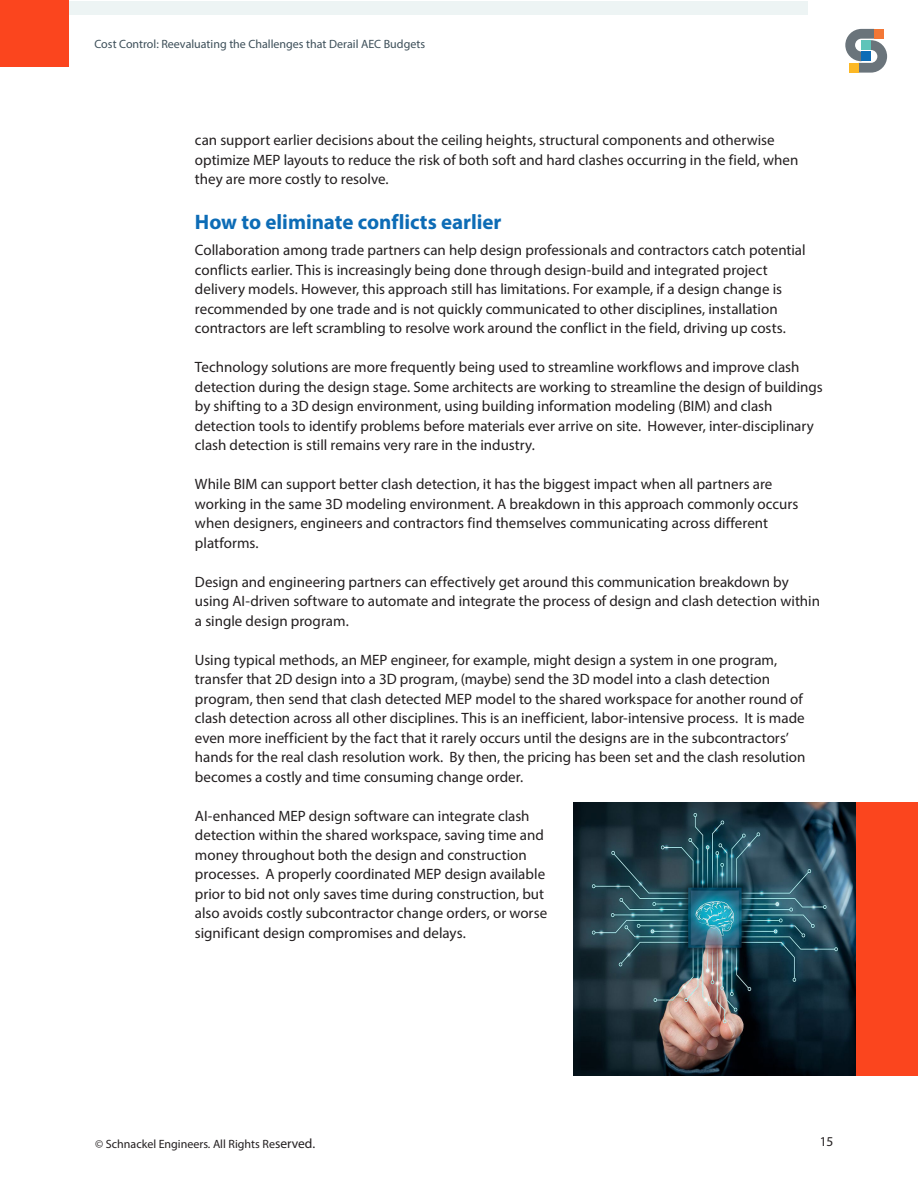
<style>
.page{position:relative;width:918px;height:1188px;background:#fff}
.page>*{position:absolute;margin:0;border:0;box-sizing:border-box;transform-origin:0 0}
.t1{font:700 21px "Myriad Pro";letter-spacing:-.005em;color:#0d6cb6}
.t2{font:15px/19.5px "Myriad Pro";color:#231f20}
.t3{font:13.5px "Myriad Pro";color:#231f20}
.t4{font:12px "Myriad Pro";color:#3d4f59}
.t5{font:12px "Myriad Pro";color:#231f20}
.s1{font-size:13.5px}
</style>
<div class="page">
<div style="left:68px;top:2px;width:740px;height:13px;background:#edf4f4"></div>
<svg style="left:845px;top:29px;width:42px;height:44px"></svg>
<div style="left:849px;top:63px;width:9px;height:10px;background:#fcb825"></div>
<div style="left:861px;top:52px;width:10px;height:9px;background:#0d6cb6"></div>
<div style="left:861px;top:40px;width:10px;height:10px;background:#5fc4b9"></div>
<div style="left:874px;top:29px;width:10px;height:10px;background:#f37736"></div>
<div style="left:0;top:0;width:68px;height:67px;background:#fb451e"></div>
<img style="left:574px;top:802px;width:283px;height:274px">
<div style="left:857px;top:802px;width:61px;height:274px;background:#fb451e"></div>
<p class="t4" style="left:94px;top:37px;width:332px">Cost Control: Reevaluating the Challenges that Derail AEC Budgets</p>
<p class="t2" style="left:195px;top:130px;width:605px">can support earlier decisions about the ceiling heights, structural components and otherwise optimize MEP layouts to reduce the risk of both soft and hard clashes occurring in the field, when they are more costly to resolve.</p>
<p class="t1" style="left:195px;top:208px;width:308px">How to eliminate conflicts earlier</p>
<p class="t2" style="left:195px;top:240px;width:612px">Collaboration among trade partners can help design professionals and contractors catch potential conflicts earlier. This is increasingly being done through design-build and integrated project delivery models. However, this approach still has limitations. For example, if a design change is recommended by one trade and is not quickly communicated to other disciplines, installation contractors are left scrambling to resolve work around the conflict in the field, driving up costs.</p>
<p class="t2" style="left:195px;top:357px;width:629px">Technology solutions are more frequently being used to streamline workflows and improve clash detection during the design stage. Some architects are working to streamline the design of buildings by shifting to a 3D design environment, using building information modeling (BIM) and clash detection tools to identify problems before materials ever arrive on site. However, inter-disciplinary clash detection is still remains very rare in the industry.</p>
<p class="t2" style="left:195px;top:474px;width:605px">While BIM can support better clash detection, it has the biggest impact when all partners are working in the same 3D modeling environment. A breakdown in this approach commonly occurs when designers, engineers and contractors find themselves communicating across different platforms.</p>
<p class="t2" style="left:195px;top:572px;width:627px">Design and engineering partners can effectively get around this communication breakdown by using AI-driven software to automate and integrate the process of design and clash detection within a single design program.</p>
<p class="t2" style="left:195px;top:650px;width:612px">Using typical methods, an MEP engineer, for example, might design a system in one program, transfer that 2D design into a 3D program, (maybe) send the 3D model into a clash detection program, then send that clash detected MEP model to the shared workspace for another round of clash detection across all other disciplines. This is an inefficient, labor-intensive process. It is made even more inefficient by the fact that it rarely occurs until the designs are in the subcontractors’ hands for the real clash resolution work. By then, the pricing has been set and the clash resolution becomes a costly and time consuming change order.</p>
<p class="t2" style="left:195px;top:806px;width:354px">AI-enhanced MEP design software can integrate clash detection within the shared workspace, saving time and money throughout both the design and construction processes. A properly coordinated MEP design available prior to bid not only saves time during construction, but also avoids costly subcontractor change orders, or worse significant design compromises and delays.</p>
<p class="t5" style="left:95px;top:1136px;width:222px">© Schnackel Engineers. All Rights Re<span class="s1">served.</span></p>
<p class="t3" style="left:820px;top:1133px;width:15px">15</p>
</div>
